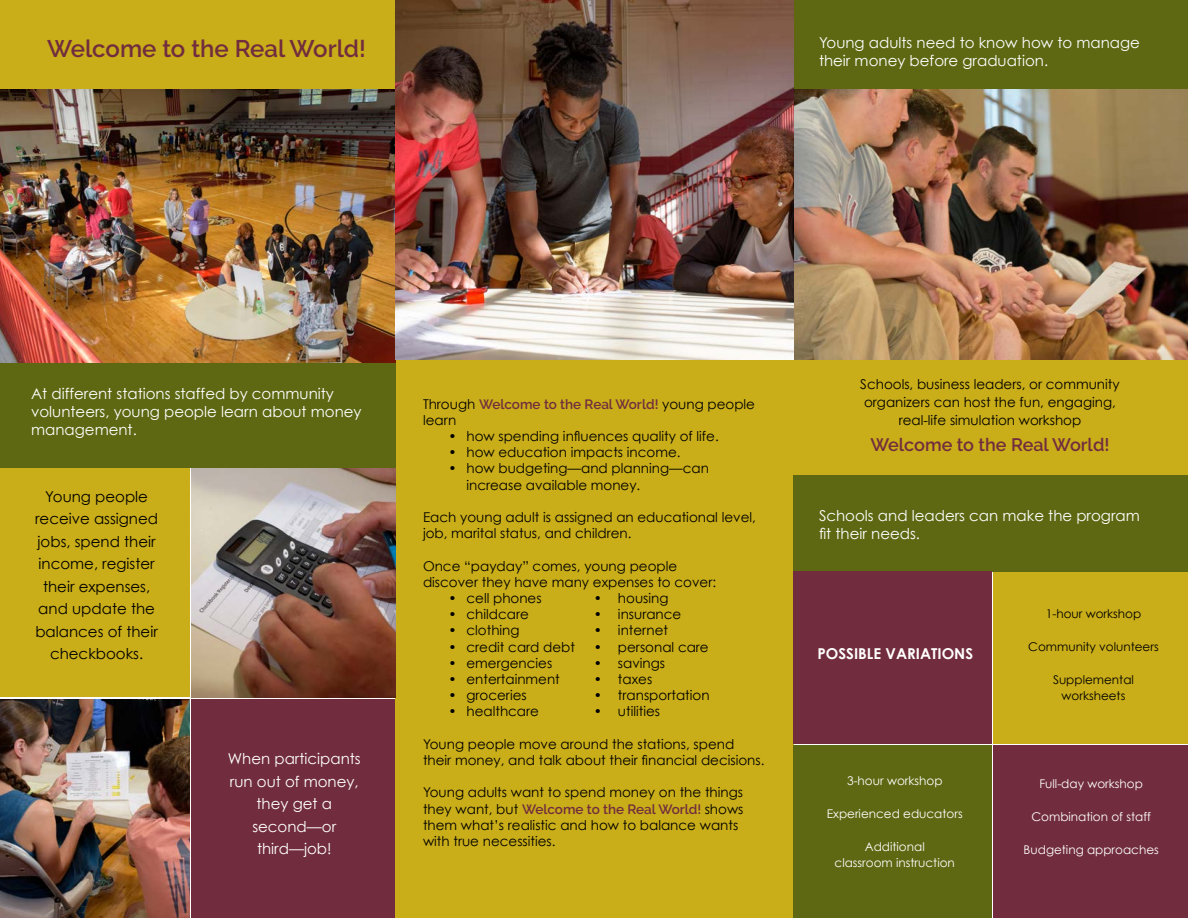
<style>
.page{position:relative;width:1188px;height:918px;background:#fff}
.page>*{position:absolute;margin:0;border:0;box-sizing:border-box;transform-origin:0 0}
.t1{font:600 24px "Raleway";color:#712d3d}
.t2{font:600 18px "Raleway";color:#712d3d}
.t3{font:15px/22.5px "Century Gothic";color:#fff}
.t4{font:15px/22.5px "Century Gothic";color:#000;text-align:center}
.t5{font:700 15px "Century Gothic";color:#fff}
.t6{font:13.5px/16.2px "Century Gothic";color:#000}
.t7{font:600 13.5px "Raleway";color:#712d3d}
.t8{font:12px/16.5px "Century Gothic";color:#fff;text-align:center}
.t9{font:12px/16.5px "Century Gothic";color:#000;text-align:center}
.s1{font-family:"Century Gothic";font-weight:400;color:#000}
</style>
<div class="page">
<div style="left:994px;top:572px;width:194px;height:172px;background:#c9ad19"></div>
<div style="left:793px;top:340px;width:395px;height:157px;background:#c9ad19"></div>
<div style="left:395px;top:322px;width:399px;height:596px;background:#c9ad19"></div>
<div style="left:0;top:465px;width:190px;height:232px;background:#c9ad19"></div>
<img style="left:192px;top:468px;width:203px;height:229px">
<img style="left:0;top:700px;width:190px;height:218px">
<div style="left:192px;top:700px;width:203px;height:218px;background:#712d3d"></div>
<div style="left:0;top:340px;width:395px;height:128px;background:#5e6812"></div>
<div style="left:0;top:0;width:395px;height:127px;background:#c9ad19"></div>
<img style="left:0;top:90px;width:395px;height:272px">
<div style="left:794px;top:0;width:394px;height:127px;background:#5e6812"></div>
<img style="left:794px;top:90px;width:394px;height:270px">
<img style="left:395px;top:0;width:399px;height:360px">
<div style="left:794px;top:475px;width:394px;height:97px;background:#5e6812"></div>
<div style="left:794px;top:746px;width:198px;height:172px;background:#5e6812"></div>
<div style="left:794px;top:572px;width:198px;height:172px;background:#712d3d"></div>
<div style="left:994px;top:746px;width:194px;height:172px;background:#712d3d"></div>
<h1 class="t1" style="left:47px;top:35px;width:320px">Welcome to the Real World!</h1>
<p class="t3" style="left:819px;top:33px;width:323px;line-height:18px">Young adults need to know how to manage their money before graduation.</p>
<p class="t3" style="left:31px;top:384px;width:332px;line-height:18px">At different stations staffed by community volunteers, young people learn about money management.</p>
<p class="t6" style="left:860px;top:375px;width:261px;line-height:18px;text-align:center">Schools, business leaders, or community organizers can host the fun, engaging, real-life simulation workshop</p>
<h2 class="t2" style="left:870px;top:434px;width:241px">Welcome to the Real World!</h2>
<p class="t7" style="left:423px;top:396px;width:334px"><span class="s1">Through</span> Welcome to the Real World! <span class="s1">young people</span></p>
<p class="t6" style="left:423px;top:412px;width:35px">learn</p>
<p class="t6" style="left:449px;top:428px;width:272px">• how spending influences quality of life.</p>
<p class="t6" style="left:449px;top:444px;width:234px">• how education impacts income.</p>
<p class="t6" style="left:466px;top:460px;width:244px;text-indent:-18px">• how budgeting—and planning—can increase available money.</p>
<p class="t6" style="left:423px;top:509px;width:334px">Each young adult is assigned an educational level, job, marital status, and children.</p>
<p class="t6" style="left:423px;top:557px;width:295px">Once “payday” comes, young people discover they have many expenses to cover:</p>
<p class="t6" style="left:449px;top:590px;width:95px">• cell phones</p>
<p class="t6" style="left:594px;top:590px;width:76px">• housing</p>
<p class="t6" style="left:449px;top:606px;width:82px">• childcare</p>
<p class="t6" style="left:594px;top:606px;width:89px">• insurance</p>
<p class="t6" style="left:449px;top:622px;width:73px">• clothing</p>
<p class="t6" style="left:594px;top:622px;width:76px">• internet</p>
<p class="t6" style="left:449px;top:638px;width:128px">• credit card debt</p>
<p class="t6" style="left:594px;top:638px;width:116px">• personal care</p>
<p class="t6" style="left:449px;top:655px;width:105px">• emergencies</p>
<p class="t6" style="left:594px;top:655px;width:73px">• savings</p>
<p class="t6" style="left:449px;top:671px;width:113px">• entertainment</p>
<p class="t6" style="left:594px;top:671px;width:60px">• taxes</p>
<p class="t6" style="left:449px;top:687px;width:80px">• groceries</p>
<p class="t6" style="left:594px;top:687px;width:117px">• transportation</p>
<p class="t6" style="left:449px;top:703px;width:92px">• healthcare</p>
<p class="t6" style="left:594px;top:703px;width:68px">• utilities</p>
<p class="t6" style="left:423px;top:736px;width:343px">Young people move around the stations, spend their money, and talk about their financial decisions.</p>
<p class="t6" style="left:423px;top:784px;width:322px">Young adults want to spend money on the things</p>
<p class="t7" style="left:423px;top:801px;width:322px"><span class="s1">they want, but</span> Welcome to the Real World! <span class="s1">shows</span></p>
<p class="t6" style="left:423px;top:817px;width:317px">them what’s realistic and how to balance wants with true necessities.</p>
<p class="t4" style="left:35px;top:485px;width:125px">Young people receive assigned jobs, spend their income, register their expenses, and update the balances of their checkbooks.</p>
<p class="t3" style="left:819px;top:506px;width:322px;line-height:18px">Schools and leaders can make the program fit their needs.</p>
<p class="t9" style="left:1046px;top:605px;width:97px">1-hour workshop</p>
<p class="t9" style="left:1028px;top:638px;width:132px">Community volunteers</p>
<p class="t9" style="left:1053px;top:671px;width:82px">Supplemental worksheets</p>
<p class="t5" style="left:817px;top:644px;width:157px">POSSIBLE VARIATIONS</p>
<p class="t3" style="left:228px;top:747px;width:134px;text-align:center">When participants run out of money, they get a second—or third—job!</p>
<p class="t8" style="left:847px;top:772px;width:97px">3-hour workshop</p>
<p class="t8" style="left:827px;top:805px;width:137px">Experienced educators</p>
<p class="t8" style="left:835px;top:838px;width:122px">Additional classroom instruction</p>
<p class="t8" style="left:1039px;top:776px;width:105px">Full-day workshop</p>
<p class="t8" style="left:1032px;top:809px;width:121px">Combination of staff</p>
<p class="t8" style="left:1024px;top:842px;width:137px">Budgeting approaches</p>
</div>
